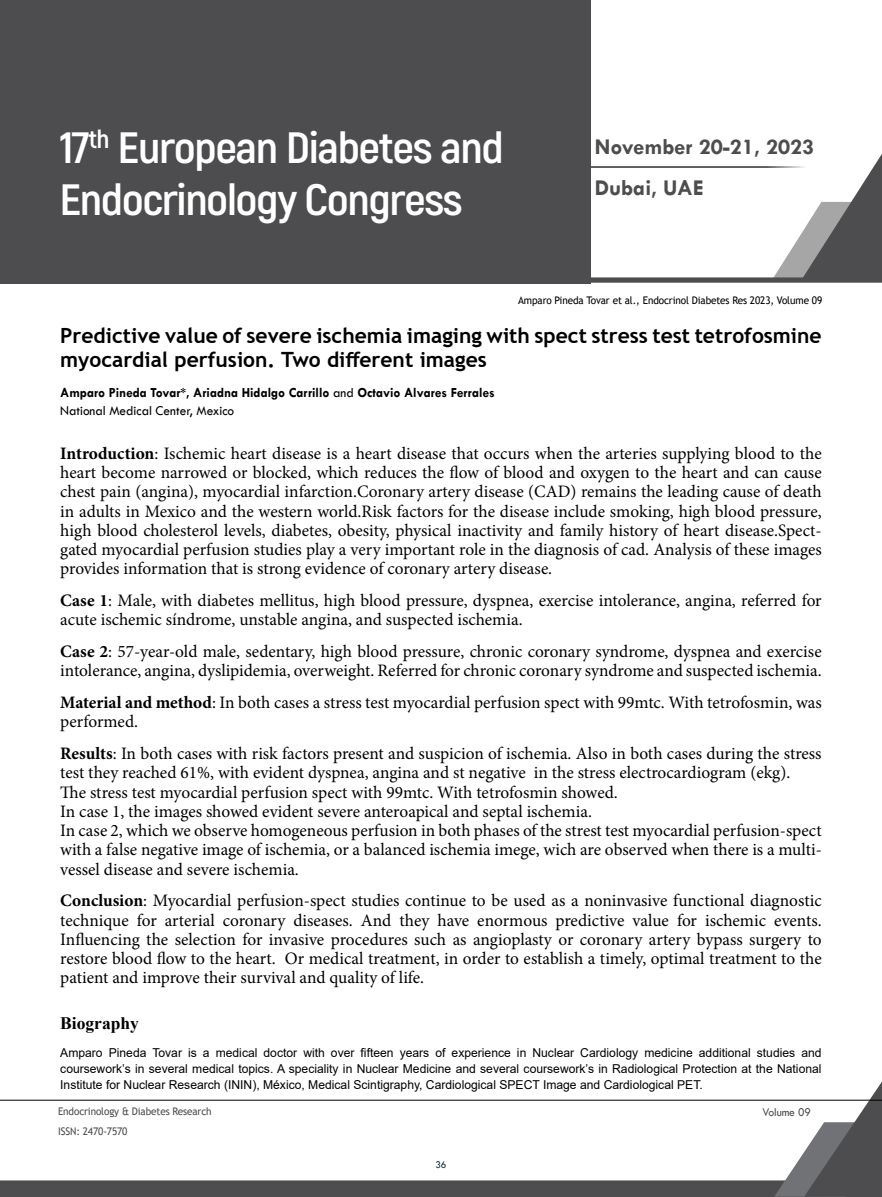
<style>
.page{position:relative;width:882px;height:1197px;background:#fff}
.page>*{position:absolute;margin:0;border:0;box-sizing:border-box;transform-origin:0 0}
.t1{font:700 43.75px/52.1px "Akrobat";letter-spacing:-.03em;color:#fff;scale:1.09 1}
.t2{font:700 22.75px/41.1px "Tw Cen";color:#4d4d4f}
.t3{font:700 21px/24.5px "Trebuchet MS";color:#000}
.t4{font:17.5px/19.2px "Minion Pro";color:#000}
.t5{font:700 17.5px "Times New Roman";color:#000}
.t6{font:700 14px/17.5px "Tw Cen";color:#000;scale:.95 1}
.t7{font:12.25px/15.8px "Arial";color:#000;text-align:justify}
.t8{font:12.25px "Tw Cen";letter-spacing:-.01em;color:#4d4d4f;scale:.95 1}
.t9{font:10.5px "Trebuchet MS";letter-spacing:-.01em;color:#000;scale:.95 1}
.t10{font:10.5px "Trebuchet MS";letter-spacing:-.01em;color:#4d4d4f;scale:.95 1}
.t11{font:10.5px "Tw Cen";color:#0c2d36;scale:.95 1}
.s1{font-weight:400}
.s2{font-weight:700}
</style>
<div class="page">
<svg style="left:0;top:1081px;width:882px;height:116px"></svg>
<hr style="left:0;top:1100px;width:882px;height:1px;background:#000">
<div style="left:0;top:0;width:590px;height:283px;background:#4d4d4f"></div>
<svg style="left:590px;top:153px;width:292px;height:130px"></svg>
<h1 class="t1" style="left:59px;top:121px;width:409px">17<sup>th</sup> European Diabetes and<br>Endocrinology Congress</h1>
<h2 class="t2" style="left:595px;top:126px;width:221px">November 20-21, 2023<br>Dubai, UAE</h2>
<p class="t9" style="left:518px;top:293px;width:322px">Amparo Pineda Tovar et al., Endocrinol Diabetes Res 2023, Volume 09</p>
<p class="t3" style="left:60px;top:323px;width:763px">Predictive value of severe ischemia imaging with spect stress test tetrofosmine myocardial perfusion. Two different images</p>
<p class="t6" style="left:60px;top:384px;width:459px">Amparo Pineda Tovar*, Ariadna Hidalgo Carrillo <span class="s1">and</span> Octavio Alvares Ferrales<br><span class="s1">National Medical Center, Mexico</span></p>
<p class="t4" style="left:60px;top:444px;width:763px;text-align:justify"><span class="s2">Introduction</span>: Ischemic heart disease is a heart disease that occurs when the arteries supplying blood to the heart become narrowed or blocked, which reduces the flow of blood and oxygen to the heart and can cause chest pain (angina), myocardial infarction.Coronary artery disease (CAD) remains the leading cause of death in adults in Mexico and the western world.Risk factors for the disease include smoking, high blood pressure, high blood cholesterol levels, diabetes, obesity, physical inactivity and family history of heart disease.Spect&shy;gated myocardial perfusion studies play a very important role in the diagnosis of cad. Analysis of these images provides information that is strong evidence of coronary artery disease.</p>
<p class="t4" style="left:60px;top:591px;width:763px"><span class="s2">Case 1</span>: Male, with diabetes mellitus, high blood pressure, dyspnea, exercise intolerance, angina, referred for acute ischemic síndrome, unstable angina, and suspected ischemia.</p>
<p class="t4" style="left:60px;top:642px;width:763px"><span class="s2">Case 2</span>: 57-year-old male, sedentary, high blood pressure, chronic coronary syndrome, dyspnea and exercise intolerance, angina, dyslipidemia, overweight. Referred for chronic coronary syndrome and suspected ischemia.</p>
<p class="t4" style="left:60px;top:693px;width:763px"><span class="s2">Material and method</span>: In both cases a stress test myocardial perfusion spect with 99mtc. With tetrofosmin, was performed.</p>
<p class="t4" style="left:60px;top:744px;width:763px"><span class="s2">Results</span>: In both cases with risk factors present and suspicion of ischemia. Also in both cases during the stress test they reached 61%, with evident dyspnea, angina and st negative in the stress electrocardiogram (ekg).<br>The stress test myocardial perfusion spect with 99mtc. With tetrofosmin showed.<br>In case 1, the images showed evident severe anteroapical and septal ischemia.<br>In case 2, which we observe homogeneous perfusion in both phases of the strest test myocardial perfusion-spect with a false negative image of ischemia, or a balanced ischemia imege, wich are observed when there is a multi&shy;vessel disease and severe ischemia.</p>
<p class="t4" style="left:60px;top:891px;width:763px;text-align:justify"><span class="s2">Conclusion</span>: Myocardial perfusion-spect studies continue to be used as a noninvasive functional diagnostic technique for arterial coronary diseases. And they have enormous predictive value for ischemic events.<br>Influencing the selection for invasive procedures such as angioplasty or coronary artery bypass surgery to restore blood flow to the heart. Or medical treatment, in order to establish a timely, optimal treatment to the patient and improve their survival and quality of life.</p>
<p class="t5" style="left:60px;top:1011px;width:80px">Biography</p>
<p class="t7" style="left:60px;top:1045px;width:763px">Amparo Pineda Tovar is a medical doctor with over fifteen years of experience in Nuclear Cardiology medicine additional studies and coursework’s in several medical topics. A speciality in Nuclear Medicine and several coursework’s in Radiological Protection at the National Institute for Nuclear Research (ININ), México, Medical Scintigraphy, Cardiological SPECT Image and Cardiological PET.</p>
<p class="t10" style="left:58px;top:1105px;width:163px">Endocrinology &amp; Diabetes Research</p>
<p class="t8" style="left:762px;top:1104px;width:53px">Volume 09</p>
<p class="t10" style="left:58px;top:1125px;width:75px">ISSN: 2470-7570</p>
<p class="t11" style="left:436px;top:1159px;width:13px">36</p>
</div>
